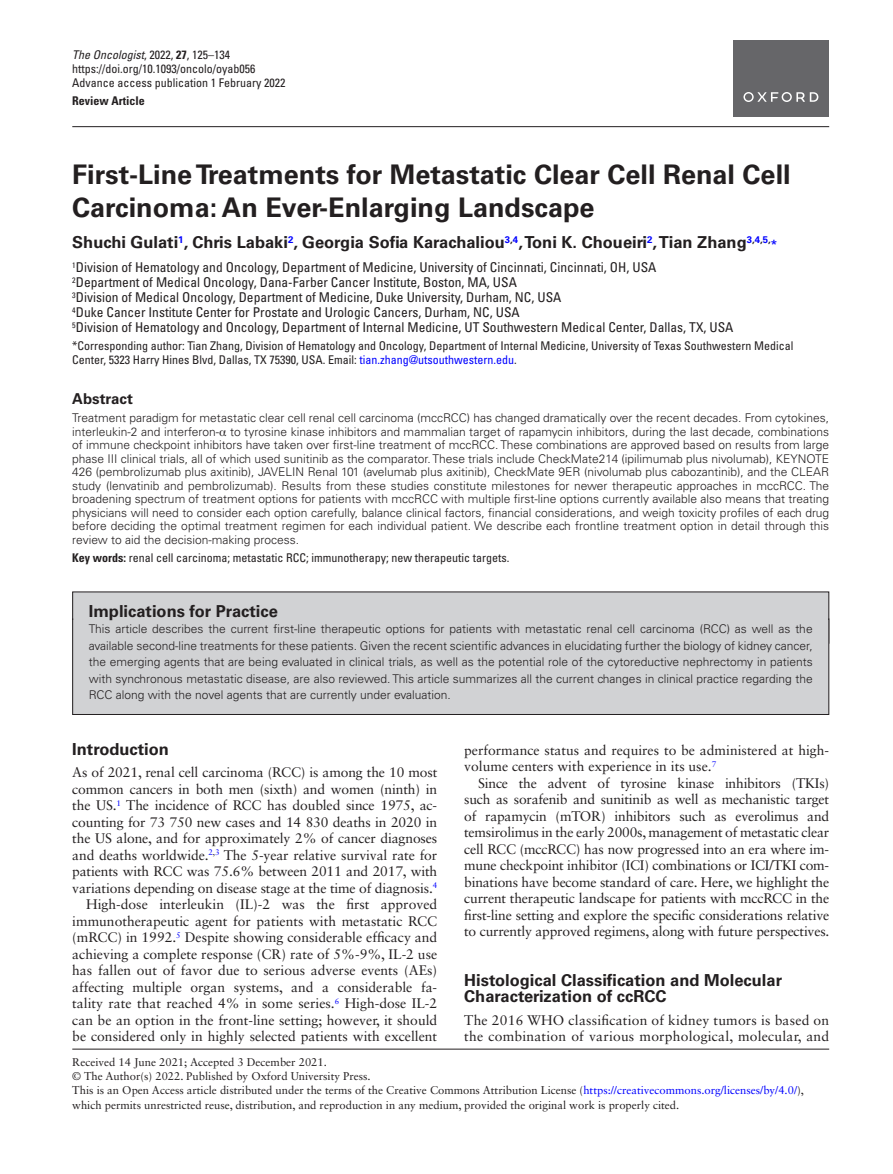
<style>
.page{position:relative;width:893px;height:1174px;background:#fff}
.page>*{position:absolute;margin:0;border:0;box-sizing:border-box;transform-origin:0 0}
.t1{font:700 27px/33px "Univers LT Std";color:#231f20}
.t2{font:700 16.5px/16.5px "Univers LT Std";color:#231f20}
.t3{font:700 15px "Univers LT Std";color:#231f20}
.t4{font:13.8px/16.5px "Sabon LT Std";color:#231f20}
.t5{font:condensed 13.5px/15px "Univers LT Std";color:#231f20}
.t6{font:300 12px/13.5px "Univers LT Std";color:#231f20;text-align:justify}
.t7{font:condensed 12px/14.2px "Univers LT Std";color:#231f20}
.t8{font:700 condensed 12px "Univers LT Std";color:#231f20}
.t9{font:11.25px/14.2px "Sabon LT Std";color:#231f20}
.s1{font-style:italic}
.s2{font-weight:700}
.s3{font-family:"Arial Unicode MS";font-weight:400;color:#00f}
.s4{color:#00f}
.s5{font-family:"Gandhari Unicode";font-weight:400}
</style>
<div class="page">
<hr style="left:72px;top:126px;width:757px;height:1px;background:#231f20">
<div style="left:733px;top:40px;width:96px;height:76px;background:#666669"></div>
<svg style="left:743px;top:92px;width:75px;height:10px"></svg>
<hr style="left:72px;top:1048px;width:757px;height:1px;background:#231f20">
<div style="left:72px;top:592px;width:757px;height:48px;background:#d1d2d4"></div>
<div style="left:72px;top:620px;width:757px;height:94px;background:#d1d2d4"></div>
<div style="left:72px;top:618px;width:757px;height:97px;border:1px solid #231f20"></div>
<p class="t7" style="left:72px;top:47px;width:215px"><span class="s1">The Oncologist</span>, 2022, <span class="s2">27</span>, 125–134 https://doi.org/10.1093/oncolo/oyab056<br>Advance access publication 1 February 2022</p>
<p class="t8" style="left:72px;top:93px;width:74px">Review Article</p>
<h1 class="t1" style="left:72px;top:158px;width:720px">First-Line Treatments for Metastatic Clear Cell Renal Cell<br>Carcinoma: An Ever-Enlarging Landscape</h1>
<h2 class="t2" style="left:72px;top:234px;width:706px">Shuchi Gulati<sup>1</sup>, Chris Labaki<sup>2</sup>, Georgia Sofia Karachaliou<sup>3</sup><sup>,</sup><sup>4</sup>, Toni K. Choueiri<sup>2</sup>, Tian Zhang<sup>3</sup><sup>,</sup><sup>4</sup><sup>,</sup><sup>5</sup><sup>,</sup><span class="s3">∗</span></h2>
<p class="t5" style="left:72px;top:260px;width:663px"><sup>1</sup>Division of Hematology and Oncology, Department of Medicine, University of Cincinnati, Cincinnati, OH, USA<br><sup>2</sup>Department of Medical Oncology, Dana-Farber Cancer Institute, Boston, MA, USA<br><sup>3</sup>Division of Medical Oncology, Department of Medicine, Duke University, Durham, NC, USA<br><sup>4</sup>Duke Cancer Institute Center for Prostate and Urologic Cancers, Durham, NC, USA<br><sup>5</sup>Division of Hematology and Oncology, Department of Internal Medicine, UT Southwestern Medical Center, Dallas, TX, USA</p>
<p class="t7" style="left:72px;top:339px;width:723px;line-height:13.5px">*Corresponding author: Tian Zhang, Division of Hematology and Oncology, Department of Internal Medicine, University of Texas Southwestern Medical<br>Center, 5323 Harry Hines Blvd, Dallas, TX 75390, USA. Email: <span class="s4">tian.zhang@utsouthwestern.edu</span>.</p>
<p class="t3" style="left:72px;top:390px;width:62px">Abstract</p>
<p class="t6" style="left:72px;top:411px;width:758px">Treatment paradigm for metastatic clear cell renal cell carcinoma (mccRCC) has changed dramatically over the recent decades. From cytokines, interleukin-2 and interferon-<span class="s5">α</span> to tyrosine kinase inhibitors and mammalian target of rapamycin inhibitors, during the last decade, combinations of immune checkpoint inhibitors have taken over first-line treatment of mccRCC. These combinations are approved based on results from large phase III clinical trials, all of which used sunitinib as the comparator. These trials include CheckMate214 (ipilimumab plus nivolumab), KEYNOTE 426 (pembrolizumab plus axitinib), JAVELIN Renal 101 (avelumab plus axitinib), CheckMate 9ER (nivolumab plus cabozantinib), and the CLEAR study (lenvatinib and pembrolizumab). Results from these studies constitute milestones for newer therapeutic approaches in mccRCC. The broadening spectrum of treatment options for patients with mccRCC with multiple first-line options currently available also means that treating physicians will need to consider each option carefully, balance clinical factors, financial considerations, and weigh toxicity profiles of each drug before deciding the optimal treatment regimen for each individual patient. We describe each frontline treatment option in detail through this review to aid the decision-making process.</p>
<p class="t7" style="left:72px;top:550px;width:439px"><span class="s2">Key words:</span> renal cell carcinoma; metastatic RCC; immunotherapy; new therapeutic targets.</p>
<h2 class="t2" style="left:89px;top:602px;width:191px">Implications for Practice</h2>
<p class="t6" style="left:89px;top:620px;width:725px;line-height:16.5px">This article describes the current first-line therapeutic options for patients with metastatic renal cell carcinoma (RCC) as well as the available second-line treatments for these patients. Given the recent scientific advances in elucidating further the biology of kidney cancer, the emerging agents that are being evaluated in clinical trials, as well as the potential role of the cytoreductive nephrectomy in patients with synchronous metastatic disease, are also reviewed. This article summarizes all the current changes in clinical practice regarding the RCC along with the novel agents that are currently under evaluation.</p>
<h2 class="t2" style="left:72px;top:740px;width:98px">Introduction</h2>
<p class="t4" style="left:72px;top:764px;width:366px;text-align:right">As of 2021, renal cell carcinoma (RCC) is among the 10 most common cancers in both men (sixth) and women (ninth) in the US.<sup>1</sup> The incidence of RCC has doubled since 1975, ac&shy;counting for 73 750 new cases and 14 830 deaths in 2020 in the US alone, and for approximately 2% of cancer diagnoses and deaths worldwide.<sup>2</sup><sup>,</sup><sup>3</sup> The 5-year relative survival rate for patients with RCC was 75.6% between 2011 and 2017, with variations depending on disease stage at the time of diagnosis.<sup>4<br></sup>High-dose interleukin (IL)-2 was the first approved immunotherapeutic agent for patients with metastatic RCC (mRCC) in 1992.<sup>5</sup> Despite showing considerable efficacy and achieving a complete response (CR) rate of 5%-9%, IL-2 use has fallen out of favor due to serious adverse events (AEs) affecting multiple organ systems, and a considerable fa&shy;tality rate that reached 4% in some series.<sup>6</sup> High-dose IL-2 can be an option in the front-line setting; however, it should be considered only in highly selected patients with excellent</p>
<p class="t4" style="left:464px;top:741px;width:366px">performance status and requires to be administered at high&shy;volume centers with experience in its use.<sup>7</sup></p>
<p class="t4" style="left:464px;top:774px;width:367px;text-align:justify;text-indent:14px">Since the advent of tyrosine kinase inhibitors (TKIs) such as sorafenib and sunitinib as well as mechanistic target of rapamycin (mTOR) inhibitors such as everolimus and temsirolimus in the early 2000s, management of metastatic clear cell RCC (mccRCC) has now progressed into an era where im&shy;mune checkpoint inhibitor (ICI) combinations or ICI/TKI com&shy;binations have become standard of care. Here, we highlight the current therapeutic landscape for patients with mccRCC in the first-line setting and explore the specific considerations relative to currently approved regimens, along with future perspectives.</p>
<h2 class="t2" style="left:464px;top:971px;width:319px">Histological Classification and Molecular<br>Characterization of ccRCC</h2>
<p class="t4" style="left:464px;top:1011px;width:366px">The 2016 WHO classification of kidney tumors is based on the combination of various morphological, molecular, and</p>
<p class="t9" style="left:72px;top:1054px;width:733px">Received 14 June 2021; Accepted 3 December 2021.<br>© The Author(s) 2022. Published by Oxford University Press.<br>This is an Open Access article distributed under the terms of the Creative Commons Attribution License (<span class="s4">https://creativecommons.org/licenses/by/4.0/</span>), which permits unrestricted reuse, distribution, and reproduction in any medium, provided the original work is properly cited.</p>
</div>
